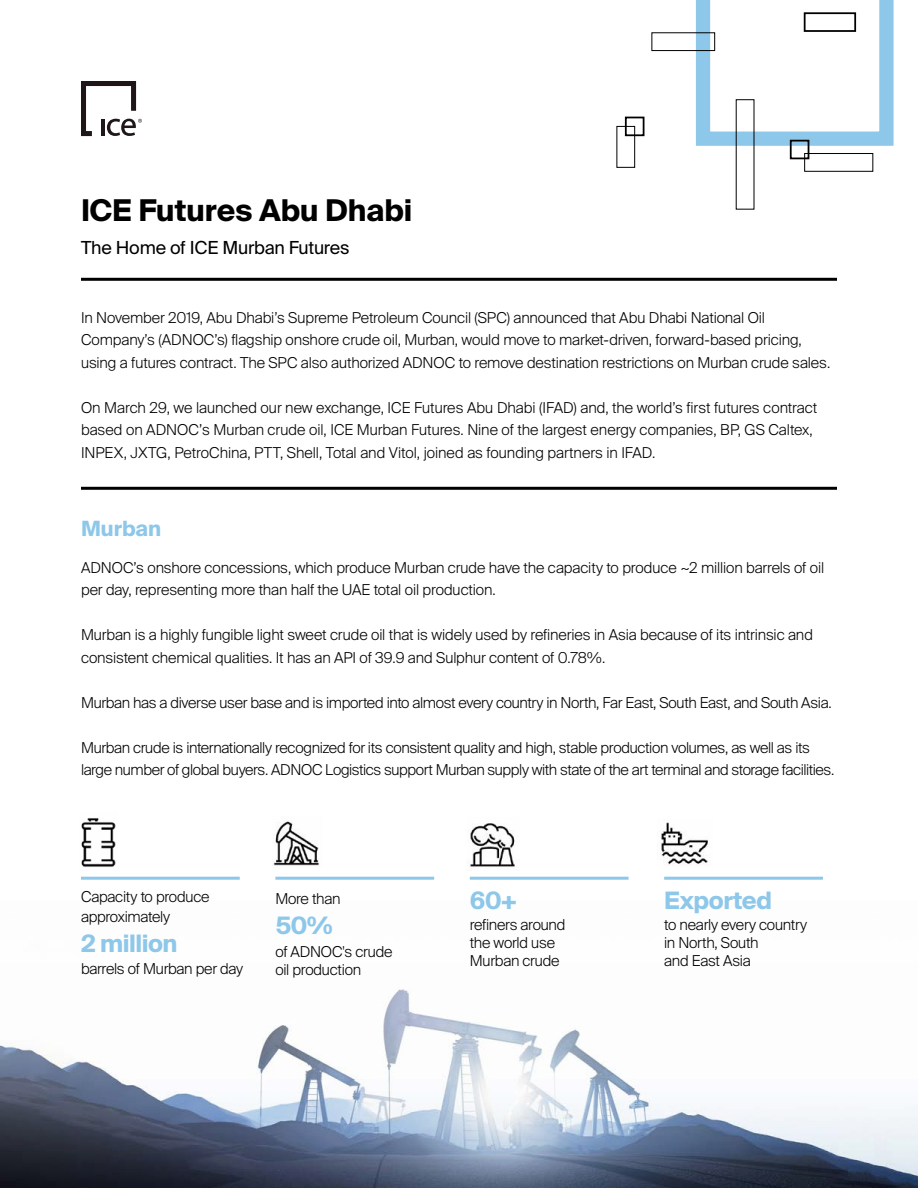
<style>
.page{position:relative;width:918px;height:1188px;background:#fff}
.page>*{position:absolute;margin:0;border:0;box-sizing:border-box;transform-origin:0 0}
.t1{font:700 30px "Suisse Intl";letter-spacing:-.005em;color:#000}
.t2{font:700 24px "Suisse Intl";letter-spacing:-.02em;color:#8dc7e9}
.t3{font:700 21px "Suisse Intl";letter-spacing:-.005em;color:#8dc7e9}
.t4{font:18px "Suisse Intl";letter-spacing:-.015em;color:#000}
.t5{font:300 15px/22.5px "Suisse Intl";letter-spacing:-.01em;color:#000}
</style>
<div class="page">
<svg style="left:0;top:876px;width:918px;height:312px"></svg>
<svg style="left:81px;top:81px;width:61px;height:55px"></svg>
<hr style="left:81px;top:278px;width:756px;height:3px;background:#000">
<hr style="left:81px;top:487px;width:756px;height:3px;background:#000">
<svg style="left:696px;top:0;width:198px;height:146px"></svg>
<div style="left:652px;top:32px;width:63px;height:19px;border:1px solid #000"></div>
<div style="left:790px;top:140px;width:19px;height:19px;border:2px solid #000"></div>
<div style="left:625px;top:117px;width:19px;height:19px;border:2px solid #000"></div>
<svg style="left:616px;top:116px;width:19px;height:52px"></svg>
<div style="left:804px;top:12px;width:52px;height:20px;border:2px solid #000"></div>
<div style="left:804px;top:153px;width:69px;height:19px;border:1px solid #000"></div>
<img style="left:81px;top:818px;width:35px;height:49px">
<hr style="left:81px;top:877px;width:159px;height:3px;background:#8dc7e9">
<hr style="left:275px;top:877px;width:159px;height:3px;background:#8dc7e9">
<hr style="left:470px;top:877px;width:159px;height:3px;background:#8dc7e9">
<hr style="left:664px;top:877px;width:159px;height:3px;background:#8dc7e9">
<img style="left:272px;top:821px;width:47px;height:45px">
<img style="left:470px;top:823px;width:45px;height:44px">
<img style="left:661px;top:822px;width:47px;height:43px">
<h1 class="t1" style="left:81px;top:193px;width:333px">ICE Futures Abu Dhabi</h1>
<p class="t4" style="left:81px;top:237px;width:270px">The Home of ICE Murban Futures</p>
<p class="t5" style="left:81px;top:306px;width:751px">In November 2019, Abu Dhabi’s Supreme Petroleum Council (SPC) announced that Abu Dhabi National Oil<br>Company’s (ADNOC’s) flagship onshore crude oil, Murban, would move to market-driven, forward-based pricing, using a futures contract. The SPC also authorized ADNOC to remove destination restrictions on Murban crude sales.</p>
<p class="t5" style="left:81px;top:396px;width:738px">On March 29, we launched our new exchange, ICE Futures Abu Dhabi (IFAD) and, the world’s first futures contract based on ADNOC’s Murban crude oil, ICE Murban Futures. Nine of the largest energy companies, BP, GS Caltex,<br>INPEX, JXTG, PetroChina, PTT, Shell, Total and Vitol, joined as founding partners in IFAD.</p>
<h3 class="t3" style="left:81px;top:517px;width:82px">Murban</h3>
<p class="t5" style="left:81px;top:556px;width:745px">ADNOC’s onshore concessions, which produce Murban crude have the capacity to produce ~2 million barrels of oil per day, representing more than half the UAE total oil production.</p>
<p class="t5" style="left:81px;top:624px;width:733px">Murban is a highly fungible light sweet crude oil that is widely used by refineries in Asia because of its intrinsic and consistent chemical qualities. It has an API of 39.9 and Sulphur content of 0.78%.</p>
<p class="t5" style="left:81px;top:691px;width:752px">Murban has a diverse user base and is imported into almost every country in North, Far East, South East, and South Asia.</p>
<p class="t5" style="left:81px;top:736px;width:755px">Murban crude is internationally recognized for its consistent quality and high, stable production volumes, as well as its large number of global buyers. ADNOC Logistics support Murban supply with state of the art terminal and storage facilities.</p>
<p class="t5" style="left:81px;top:887px;width:130px;line-height:19.5px">Capacity to produce approximately</p>
<h2 class="t2" style="left:81px;top:929px;width:98px">2 million</h2>
<p class="t5" style="left:81px;top:958px;width:164px">barrels of Murban per day</p>
<p class="t5" style="left:275px;top:888px;width:67px">More than</p>
<h2 class="t2" style="left:275px;top:912px;width:59px">50%</h2>
<p class="t5" style="left:275px;top:943px;width:119px;line-height:18px">of ADNOC's crude oil production</p>
<h2 class="t2" style="left:470px;top:887px;width:49px">60+</h2>
<p class="t5" style="left:470px;top:916px;width:97px;line-height:18px">refiners around the world use<br>Murban crude</p>
<h2 class="t2" style="left:664px;top:887px;width:109px">Exported</h2>
<p class="t5" style="left:664px;top:916px;width:144px;line-height:18px">to nearly every country in North, South<br>and East Asia</p>
</div>
